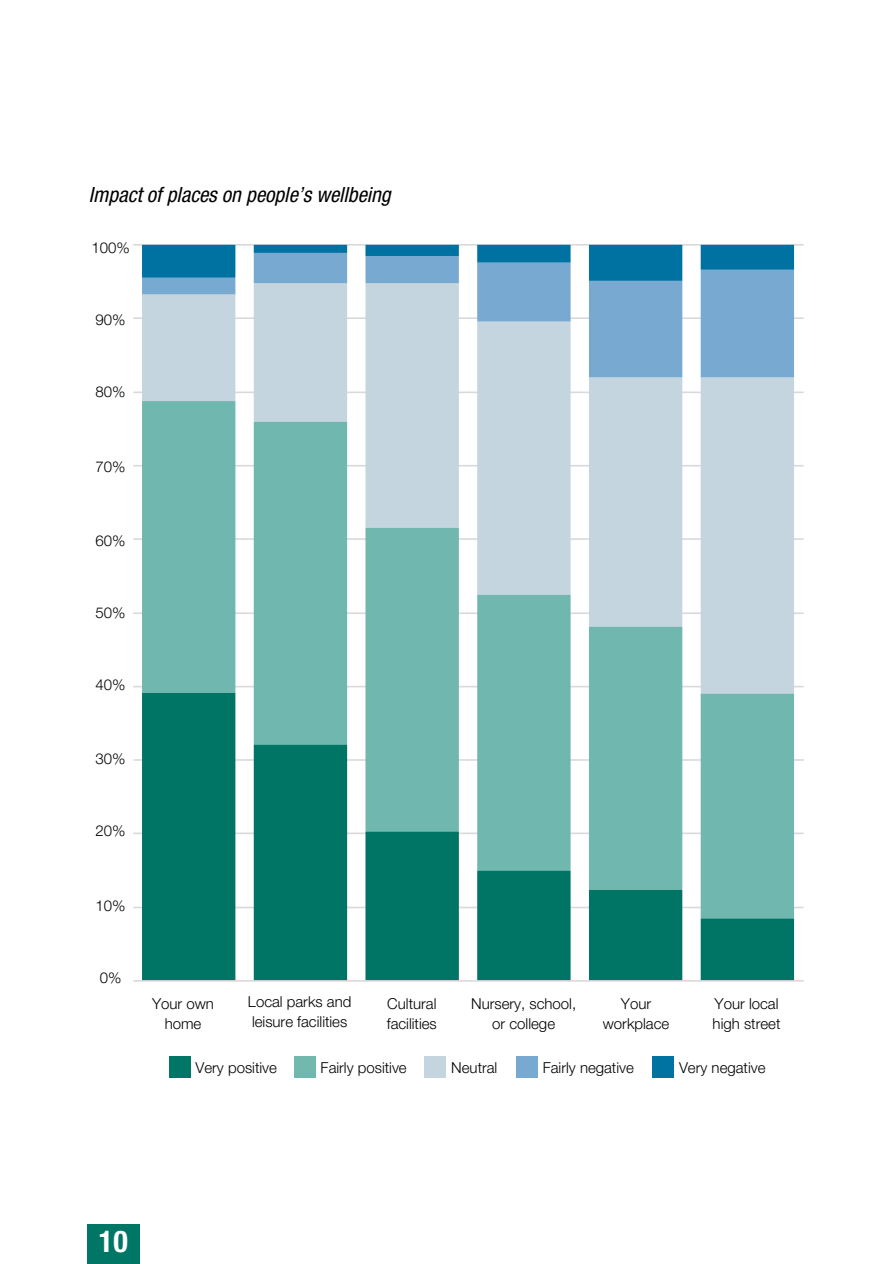
<style>
.page{position:relative;width:894px;height:1264px;background:#fff}
.page>*{position:absolute;margin:0;border:0;box-sizing:border-box;transform-origin:0 0}
.t1{font:700 condensed 30px "Helvetica Neue LT Std";color:#fff}
.t2{font:italic condensed 21px "Helvetica Neue LT Std";color:#000}
.t3{font:300 15px/20.2px "Helvetica Neue LT Pro";color:#000;text-align:center}
</style>
<div class="page">
<img style="left:133px;top:244px;width:670px;height:738px">
<div style="left:169px;top:1056px;width:21px;height:21px;background:#007666"></div>
<div style="left:294px;top:1056px;width:21px;height:21px;background:#71b8af"></div>
<div style="left:424px;top:1056px;width:22px;height:21px;background:#c5d5df"></div>
<div style="left:516px;top:1056px;width:21px;height:21px;background:#78a9d1"></div>
<div style="left:652px;top:1056px;width:21px;height:21px;background:#0073a2"></div>
<div style="left:87px;top:1224px;width:53px;height:39px;background:#007666"></div>
<p class="t2" style="left:89px;top:187px;width:303px">Impact of places on people’s wellbeing</p>
<h1 class="t3" style="left:91px;top:240px;width:40px">100%</h1>
<p class="t3" style="left:96px;top:312px;width:32px">90%</p>
<p class="t3" style="left:96px;top:384px;width:32px">80%</p>
<p class="t3" style="left:96px;top:458px;width:32px">70%</p>
<p class="t3" style="left:96px;top:532px;width:32px">60%</p>
<p class="t3" style="left:96px;top:604px;width:32px">50%</p>
<p class="t3" style="left:96px;top:676px;width:32px">40%</p>
<p class="t3" style="left:96px;top:751px;width:32px">30%</p>
<p class="t3" style="left:96px;top:823px;width:32px">20%</p>
<p class="t3" style="left:96px;top:897px;width:32px">10%</p>
<p class="t3" style="left:100px;top:969px;width:23px">0%</p>
<p class="t3" style="left:152px;top:995px;width:63px">Your own home</p>
<p class="t3" style="left:248px;top:993px;width:105px;text-align:left">Local parks and leisure facilities</p>
<p class="t3" style="left:387px;top:995px;width:51px;text-align:left">Cultural facilities</p>
<p class="t3" style="left:471px;top:995px;width:107px">Nursery, school, or college</p>
<p class="t3" style="left:602px;top:995px;width:68px">Your workplace</p>
<p class="t3" style="left:712px;top:995px;width:69px;text-align:left">Your local high street</p>
<p class="t3" style="left:195px;top:1059px;width:83px">Very positive</p>
<p class="t3" style="left:320px;top:1059px;width:88px">Fairly positive</p>
<p class="t3" style="left:451px;top:1059px;width:48px">Neutral</p>
<p class="t3" style="left:542px;top:1059px;width:93px">Fairly negative</p>
<p class="t3" style="left:679px;top:1059px;width:88px">Very negative</p>
<p class="t1" style="left:99px;top:1230px;width:30px">10</p>
</div>
